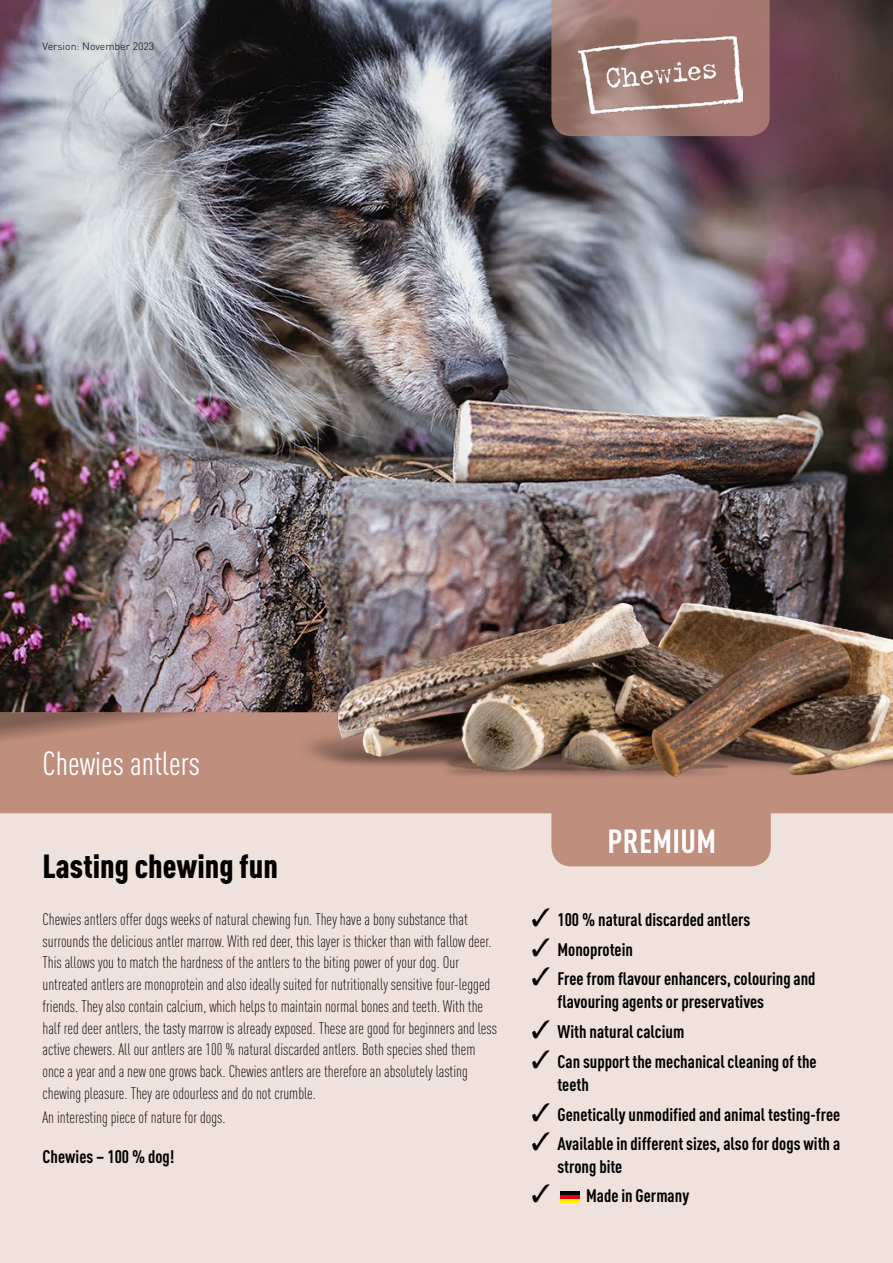
<style>
.page{position:relative;width:893px;height:1263px;background:#fff}
.page>*{position:absolute;margin:0;border:0;box-sizing:border-box;transform-origin:0 0}
.t1{font:900 condensed 33px "DIN Pro";color:#000}
.t2{font:condensed 33px "DIN Pro";color:#fff}
.t3{font:700 condensed 33px "DIN Pro";letter-spacing:.01em;color:#fff}
.t4{font:700 condensed 18px/23.2px "DIN Pro";color:#000}
.t5{font:300 condensed 16.5px/21.8px "DIN Pro";color:#000}
.t6{font:300 10.5px "DIN Pro";color:#000}
</style>
<div class="page">
<img style="left:0;top:0;width:893px;height:712px">
<div style="left:0;top:810px;width:893px;height:453px;background:#efe1db"></div>
<svg style="left:551px;top:0;width:219px;height:136px;background:#9f776f"></svg>
<img style="left:578px;top:36px;width:165px;height:79px">
<div style="left:0;top:763px;width:225px;height:51px;background:#bf8e7d"></div>
<svg style="left:0;top:712px;width:225px;height:51px;background:#b48676"></svg>
<img style="left:225px;top:578px;width:668px;height:289px">
<hr style="left:560px;top:1191px;width:20px;height:4px;background:#000">
<hr style="left:560px;top:1195px;width:20px;height:4px;background:#e3000f">
<hr style="left:560px;top:1199px;width:20px;height:3px;background:#ffed00">
<p class="t6" style="left:43px;top:38px;width:113px">Version: November 2023</p>
<h1 class="t2" style="left:43px;top:740px;width:159px">Chewies antlers</h1>
<h1 class="t1" style="left:43px;top:841px;width:237px">Lasting chewing fun</h1>
<p class="t5" style="left:43px;top:907px;width:456px">Chewies antlers offer dogs weeks of natural chewing fun. They have a bony substance that surrounds the delicious antler marrow. With red deer, this layer is thicker than with fallow deer.<br>This allows you to match the hardness of the antlers to the biting power of your dog. Our untreated antlers are monoprotein and also ideally suited for nutritionally sensitive four-legged friends. They also contain calcium, which helps to maintain normal bones and teeth. With the half red deer antlers, the tasty marrow is already exposed. These are good for beginners and less active chewers. All our antlers are 100 % natural discarded antlers. Both species shed them once a year and a new one grows back. Chewies antlers are therefore an absolutely lasting chewing pleasure. They are odourless and do not crumble.</p>
<p class="t5" style="left:43px;top:1105px;width:185px">An interesting piece of nature for dogs.</p>
<p class="t4" style="left:43px;top:1144px;width:134px">Chewies – 100 % dog!</p>
<h1 class="t3" style="left:607px;top:817px;width:110px">PREMIUM</h1>
<p class="t4" style="left:531px;top:906px;width:220px">✓ 100 % natural discarded antlers</p>
<p class="t4" style="left:531px;top:936px;width:103px">✓ Monoprotein</p>
<p class="t4" style="left:557px;top:966px;width:260px;text-indent:-26px">✓ Free from flavour enhancers, colouring and flavouring agents or preservatives</p>
<p class="t4" style="left:531px;top:1019px;width:154px">✓ With natural calcium</p>
<p class="t4" style="left:557px;top:1048px;width:261px;text-indent:-26px">✓ Can support the mechanical cleaning of the teeth</p>
<p class="t4" style="left:531px;top:1101px;width:310px">✓ Genetically unmodified and animal testing-free</p>
<p class="t4" style="left:557px;top:1131px;width:284px;text-indent:-26px">✓ Available in different sizes, also for dogs with a strong bite</p>
<p class="t4" style="left:531px;top:1183px;width:159px">✓ Made in Germany</p>
</div>
